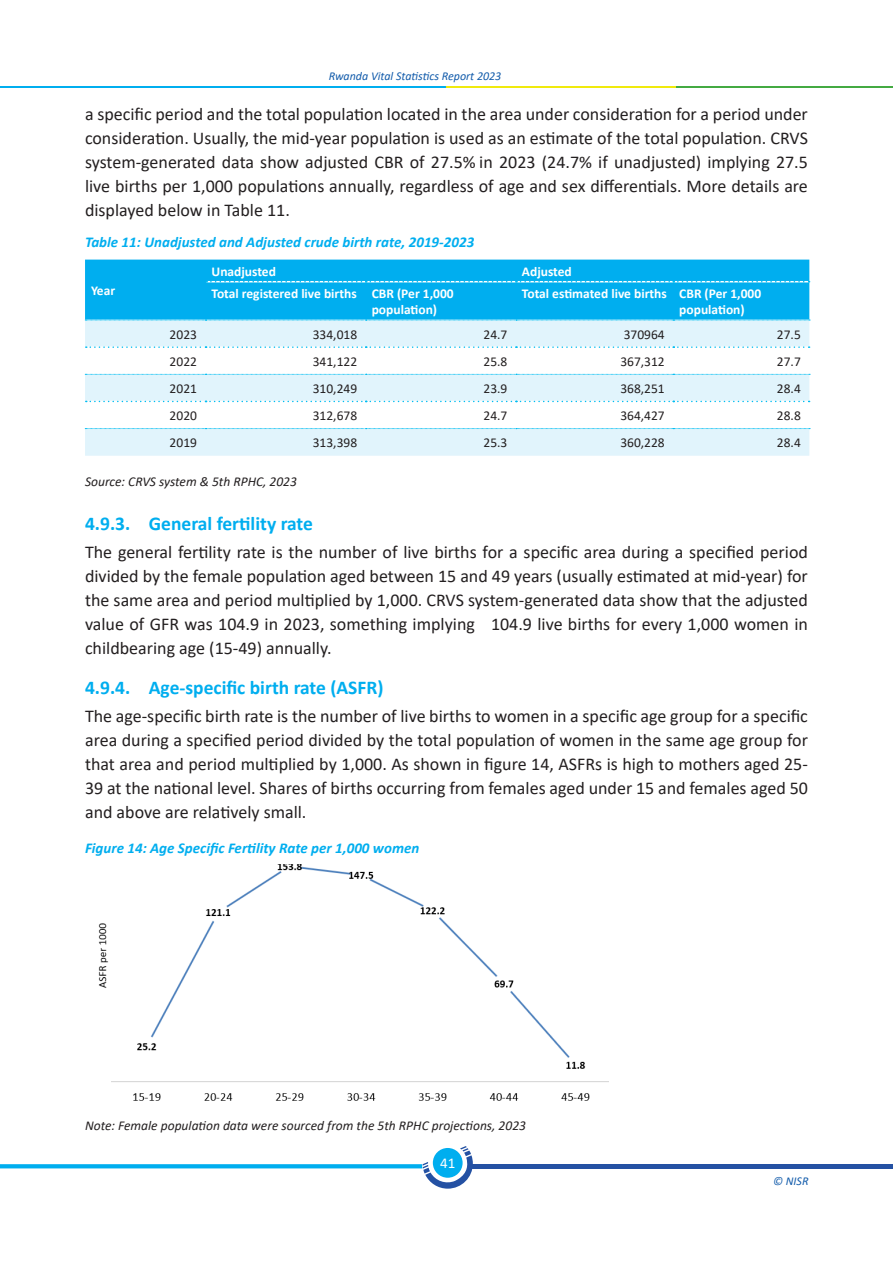
<style>
.page{position:relative;width:893px;height:1263px;background:#fff}
.page>*{position:absolute;margin:0;border:0;box-sizing:border-box;transform-origin:0 0}
.level_2{font:700 19.5px "Calibri";color:#00aeef}
.Body_Paragraph{font:18px/24px "Calibri";color:#231f20;text-align:justify}
.Table_title{font:italic 700 15px "Calibri";color:#00aeef}
.Figure_Title{font:italic 700 15px "Calibri";color:#00aeef}
.t1{font:15px "Calibri";color:#fff}
.Table_body{font:13.5px "Calibri";color:#231f20}
.Table_Headers{font:700 13.5px/16.2px "Calibri";color:#fff}
.t2{font:italic 13.5px "Calibri";color:#231f20}
.t3{font:italic 12px "Calibri";color:#135cab}
</style>
<div class="page">
<hr style="left:468px;top:1164px;width:425px;height:4px;background:#2451a3">
<svg style="left:0;top:1146px;width:473px;height:43px"></svg>
<div style="left:433px;top:1148px;width:30px;height:30px;background:#00aeef;border-radius:50%"></div>
<hr style="left:0;top:87px;width:446px;height:1px;background:#00aeef">
<hr style="left:446px;top:87px;width:230px;height:1px;background:#f0ea0d">
<hr style="left:676px;top:87px;width:217px;height:1px;background:#44aa42">
<svg style="left:85px;top:321px;width:724px;height:135px;fill:#e1f4fc"></svg>
<svg style="left:86px;top:346px;width:724px;height:2px"></svg>
<svg style="left:86px;top:401px;width:724px;height:1px"></svg>
<div style="left:85px;top:260px;width:725px;height:61px;background:#00aeef"></div>
<svg style="left:85px;top:374px;width:725px;height:1px"></svg>
<svg style="left:85px;top:428px;width:725px;height:1px"></svg>
<img style="left:98px;top:864px;width:510px;height:237px">
<p class="t3" style="left:329px;top:67px;width:174px">Rwanda Vital Statistics Report 2023</p>
<p class="Body_Paragraph" style="left:85px;top:101px;width:724px">a specific period and the total population located in the area under consideration for a period under consideration. Usually, the mid-year population is used as an estimate of the total population. CRVS system-generated data show adjusted CBR of 27.5% in 2023 (24.7% if unadjusted) implying 27.5 live births per 1,000 populations annually, regardless of age and sex differentials. More details are displayed below in Table 11.</p>
<p class="Table_title" style="left:85px;top:231px;width:391px">Table 11: Unadjusted and Adjusted crude birth rate, 2019-2023</p>
<p class="Table_Headers" style="left:91px;top:282px;width:26px">Year</p>
<p class="Table_Headers" style="left:212px;top:263px;width:66px">Unadjusted</p>
<p class="Table_Headers" style="left:522px;top:263px;width:51px">Adjusted</p>
<p class="Table_Headers" style="left:212px;top:285px;width:147px">Total registered live births</p>
<p class="Table_Headers" style="left:372px;top:285px;width:84px">CBR (Per 1,000 population)</p>
<p class="Table_Headers" style="left:522px;top:285px;width:146px">Total estimated live births</p>
<p class="Table_Headers" style="left:679px;top:285px;width:84px">CBR (Per 1,000 population)</p>
<p class="Table_body" style="left:170px;top:325px;width:29px">2023</p>
<p class="Table_body" style="left:313px;top:325px;width:46px">334,018</p>
<p class="Table_body" style="left:483px;top:325px;width:25px">24.7</p>
<p class="Table_body" style="left:624px;top:325px;width:43px">370964</p>
<p class="Table_body" style="left:777px;top:325px;width:25px">27.5</p>
<p class="Table_body" style="left:170px;top:352px;width:29px">2022</p>
<p class="Table_body" style="left:313px;top:352px;width:46px">341,122</p>
<p class="Table_body" style="left:483px;top:352px;width:25px">25.8</p>
<p class="Table_body" style="left:620px;top:352px;width:46px">367,312</p>
<p class="Table_body" style="left:777px;top:352px;width:25px">27.7</p>
<p class="Table_body" style="left:170px;top:379px;width:29px">2021</p>
<p class="Table_body" style="left:313px;top:379px;width:46px">310,249</p>
<p class="Table_body" style="left:483px;top:379px;width:25px">23.9</p>
<p class="Table_body" style="left:620px;top:379px;width:46px">368,251</p>
<p class="Table_body" style="left:777px;top:379px;width:25px">28.4</p>
<p class="Table_body" style="left:170px;top:406px;width:29px">2020</p>
<p class="Table_body" style="left:313px;top:406px;width:46px">312,678</p>
<p class="Table_body" style="left:483px;top:406px;width:25px">24.7</p>
<p class="Table_body" style="left:620px;top:406px;width:46px">364,427</p>
<p class="Table_body" style="left:777px;top:406px;width:25px">28.8</p>
<p class="Table_body" style="left:170px;top:433px;width:29px">2019</p>
<p class="Table_body" style="left:313px;top:433px;width:46px">313,398</p>
<p class="Table_body" style="left:483px;top:433px;width:25px">25.3</p>
<p class="Table_body" style="left:620px;top:433px;width:46px">360,228</p>
<p class="Table_body" style="left:777px;top:433px;width:25px">28.4</p>
<p class="t2" style="left:85px;top:472px;width:213px">Source: CRVS system &amp; 5th RPHC, 2023</p>
<p class="level_2" style="left:85px;top:510px;width:229px">4.9.3. General fertility rate</p>
<p class="Body_Paragraph" style="left:85px;top:540px;width:724px">The general fertility rate is the number of live births for a specific area during a specified period divided by the female population aged between 15 and 49 years (usually estimated at mid-year) for the same area and period multiplied by 1,000. CRVS system-generated data show that the adjusted value of GFR was 104.9 in 2023, something implying 104.9 live births for every 1,000 women in childbearing age (15-49) annually.</p>
<p class="level_2" style="left:85px;top:674px;width:300px">4.9.4. Age-specific birth rate (ASFR)</p>
<p class="Body_Paragraph" style="left:85px;top:704px;width:724px">The age-specific birth rate is the number of live births to women in a specific age group for a specific area during a specified period divided by the total population of women in the same age group for that area and period multiplied by 1,000. As shown in figure 14, ASFRs is high to mothers aged 25- 39 at the national level. Shares of births occurring from females aged under 15 and females aged 50 and above are relatively small.</p>
<p class="Figure_Title" style="left:85px;top:837px;width:336px">Figure 14: Age Specific Fertility Rate per 1,000 women</p>
<p class="t2" style="left:85px;top:1116px;width:442px">Note: Female population data were sourced from the 5th RPHC projections, 2023</p>
<p class="t1" style="left:440px;top:1153px;width:17px">41</p>
<p class="t3" style="left:773px;top:1173px;width:37px">© NISR</p>
</div>
